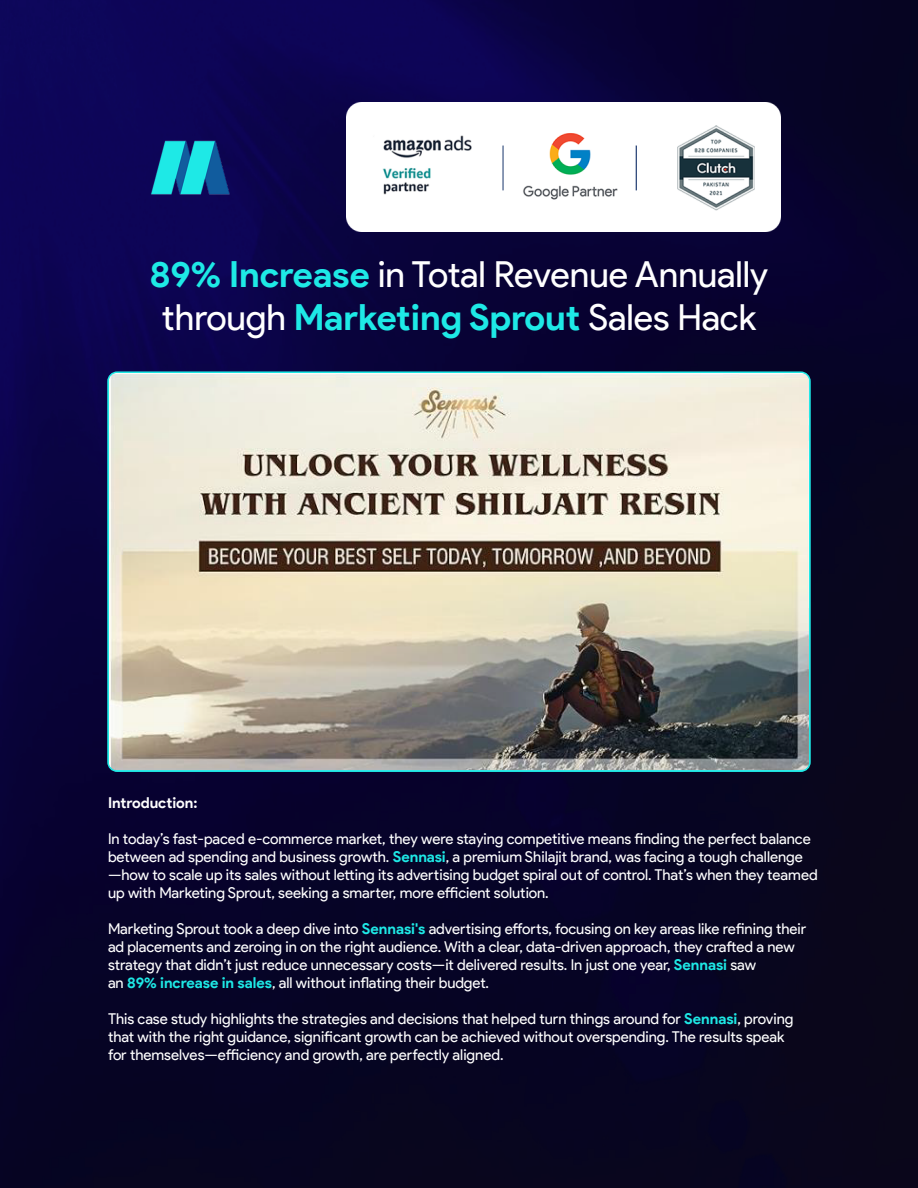
<style>
.page{position:relative;width:918px;height:1188px;background:#fff}
.page>*{position:absolute;margin:0;border:0;box-sizing:border-box;transform-origin:0 0}
.t1{font:36px/43.2px "Product Sans";color:#fff;text-align:center}
.t2{font:15px/18px "Product Sans";color:#fff}
.t3{font:700 15px "Product Sans";letter-spacing:-.005em;color:#fff}
.s1{font-weight:700;color:#1ee9e6}
</style>
<div class="page">
<img style="left:0;top:0;width:918px;height:1188px">
<img style="left:138px;top:114px;width:105px;height:105px">
<img style="left:346px;top:102px;width:434px;height:129px">
<svg style="left:108px;top:372px;width:702px;height:399px"></svg>
<div style="left:107px;top:371px;width:704px;height:401px;border:2px solid #1ee9e6;border-radius:9px"></div>
<h1 class="t1" style="left:150px;top:254px;width:620px"><span class="s1">89% Increase</span> in Total Revenue Annually through <span class="s1">Marketing Sprout</span> Sales Hack</h1>
<p class="t3" style="left:108px;top:793px;width:91px">Introduction:</p>
<p class="t2" style="left:108px;top:830px;width:711px">In today’s fast-paced e-commerce market, they were staying competitive means finding the perfect balance between ad spending and business growth. <span class="s1">Sennasi</span>, a premium Shilajit brand, was facing a tough challenge —how to scale up its sales without letting its advertising budget spiral out of control. That’s when they teamed up with Marketing Sprout, seeking a smarter, more efficient solution.</p>
<p class="t2" style="left:108px;top:920px;width:700px">Marketing Sprout took a deep dive into <span class="s1">Sennasi's</span> advertising efforts, focusing on key areas like refining their ad placements and zeroing in on the right audience. With a clear, data-driven approach, they crafted a new strategy that didn’t just reduce unnecessary costs—it delivered results. In just one year, <span class="s1">Sennasi</span> saw<br>an <span class="s1">89% increase in sales</span>, all without inflating their budget.</p>
<p class="t2" style="left:108px;top:1010px;width:687px">This case study highlights the strategies and decisions that helped turn things around for <span class="s1">Sennasi</span>, proving that with the right guidance, significant growth can be achieved without overspending. The results speak for themselves—efficiency and growth, are perfectly aligned.</p>
</div>
